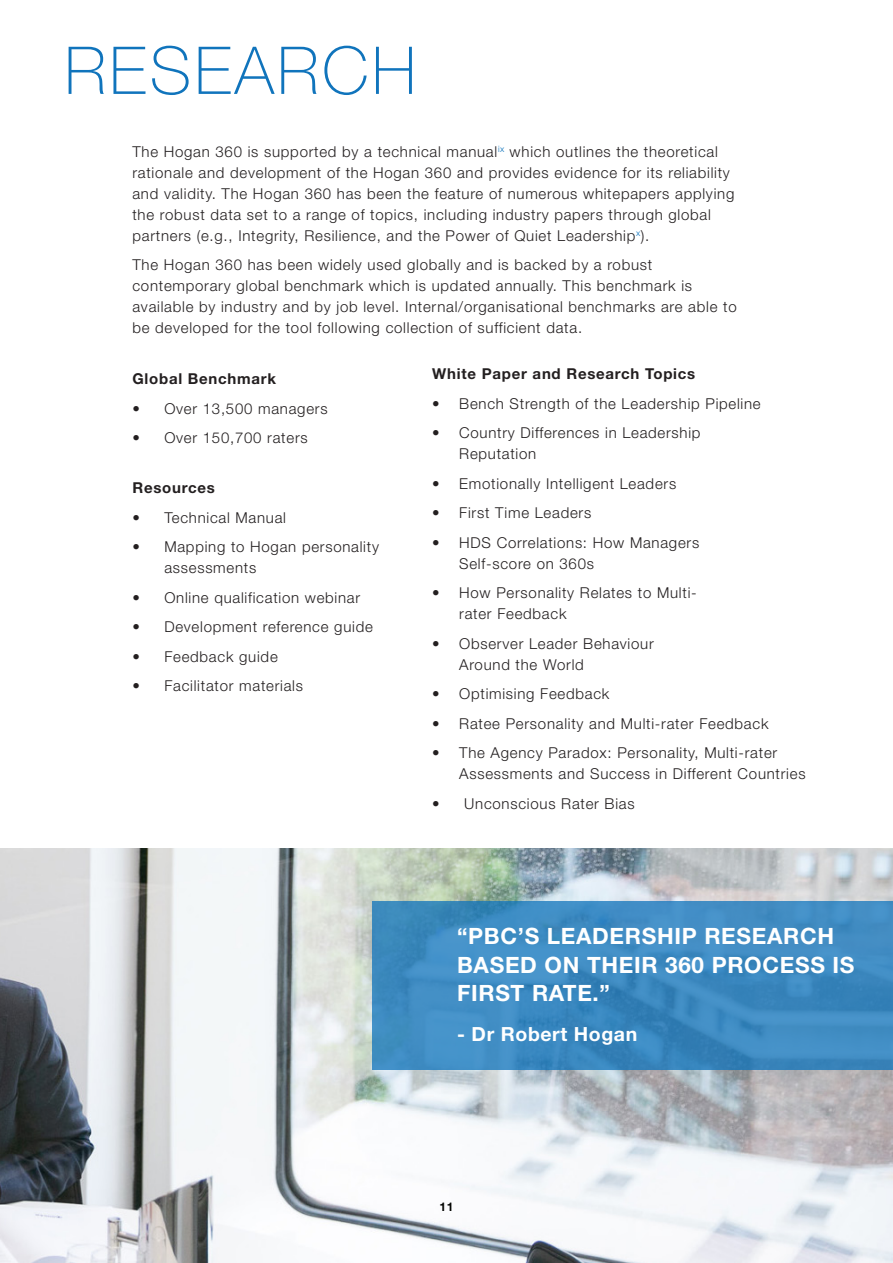
<style>
.page{position:relative;width:893px;height:1263px;background:#fff}
.page>*{position:absolute;margin:0;border:0;box-sizing:border-box;transform-origin:0 0}
.Company_Name{font:100 66px "Helvetica Neue";letter-spacing:.05em;color:#1074bc}
.t1{font:700 22.5px/28.5px "Helvetica Neue";letter-spacing:.03em;color:#fff}
.t2{font:700 19.5px "Helvetica Neue";letter-spacing:.03em;color:#fff}
.Bullet_Points{font:300 15px/21px "Helvetica Neue";letter-spacing:.05em;color:#231f20}
.Bullet_Points-2{font:700 15px "Helvetica Neue";letter-spacing:.05em;color:#231f20}
.t3{font:700 12px "Helvetica Neue";color:#040503}
</style>
<div class="page">
<img style="left:0;top:848px;width:893px;height:415px">
<svg style="left:372px;top:901px;width:521px;height:169px;background:#3d8ac1"></svg>
<p class="Company_Name" style="left:64px;top:33px;width:353px">RESEARCH</p>
<p class="Bullet_Points" style="left:132px;top:140px;width:603px">The Hogan 360 is supported by a technical manual<sup>ix</sup> which outlines the theoretical rationale and development of the Hogan 360 and provides evidence for its reliability and validity. The Hogan 360 has been the feature of numerous whitepapers applying the robust data set to a range of topics, including industry papers through global partners (e.g., Integrity, Resilience, and the Power of Quiet Leadership<sup>x</sup>).</p>
<p class="Bullet_Points" style="left:132px;top:254px;width:606px">The Hogan 360 has been widely used globally and is backed by a robust contemporary global benchmark which is updated annually. This benchmark is available by industry and by job level. Internal/organisational benchmarks are able to be developed for the tool following collection of sufficient data.</p>
<p class="Bullet_Points-2" style="left:132px;top:367px;width:145px">Global Benchmark</p>
<p class="Bullet_Points" style="left:132px;top:397px;width:197px">• Over 13,500 managers</p>
<p class="Bullet_Points" style="left:132px;top:426px;width:177px">• Over 150,700 raters</p>
<p class="Bullet_Points-2" style="left:132px;top:476px;width:84px">Resources</p>
<p class="Bullet_Points" style="left:132px;top:506px;width:155px">• Technical Manual</p>
<p class="Bullet_Points" style="left:164px;top:535px;width:216px;text-indent:-32px">• Mapping to Hogan personality assessments</p>
<p class="Bullet_Points" style="left:132px;top:586px;width:229px">• Online qualification webinar</p>
<p class="Bullet_Points" style="left:132px;top:615px;width:242px">• Development reference guide</p>
<p class="Bullet_Points" style="left:132px;top:645px;width:147px">• Feedback guide</p>
<p class="Bullet_Points" style="left:132px;top:674px;width:172px">• Facilitator materials</p>
<p class="Bullet_Points-2" style="left:432px;top:362px;width:265px">White Paper and Research Topics</p>
<p class="Bullet_Points" style="left:432px;top:392px;width:330px">• Bench Strength of the Leadership Pipeline</p>
<p class="Bullet_Points" style="left:459px;top:421px;width:243px;text-indent:-27px">• Country Differences in Leadership<br>Reputation</p>
<p class="Bullet_Points" style="left:432px;top:472px;width:245px">• Emotionally Intelligent Leaders</p>
<p class="Bullet_Points" style="left:432px;top:501px;width:161px">• First Time Leaders</p>
<p class="Bullet_Points" style="left:459px;top:531px;width:241px;text-indent:-27px">• HDS Correlations: How Managers<br>Self-score on 360s</p>
<p class="Bullet_Points" style="left:459px;top:581px;width:239px;text-indent:-27px">• How Personality Relates to Multi&shy;rater Feedback</p>
<p class="Bullet_Points" style="left:459px;top:632px;width:196px;text-indent:-27px">• Observer Leader Behaviour<br>Around the World</p>
<p class="Bullet_Points" style="left:432px;top:682px;width:179px">• Optimising Feedback</p>
<p class="Bullet_Points" style="left:432px;top:712px;width:338px">• Ratee Personality and Multi-rater Feedback</p>
<p class="Bullet_Points" style="left:459px;top:741px;width:348px;text-indent:-27px">• The Agency Paradox: Personality, Multi-rater<br>Assessments and Success in Different Countries</p>
<p class="Bullet_Points" style="left:432px;top:792px;width:204px">• Unconscious Rater Bias</p>
<p class="t1" style="left:457px;top:922px;width:399px">“PBC’S LEADERSHIP RESEARCH<br>BASED ON THEIR 360 PROCESS IS<br>FIRST RATE.”</p>
<p class="t2" style="left:457px;top:1019px;width:182px">- Dr Robert Hogan</p>
<p class="t3" style="left:439px;top:1197px;width:15px">11</p>
</div>
